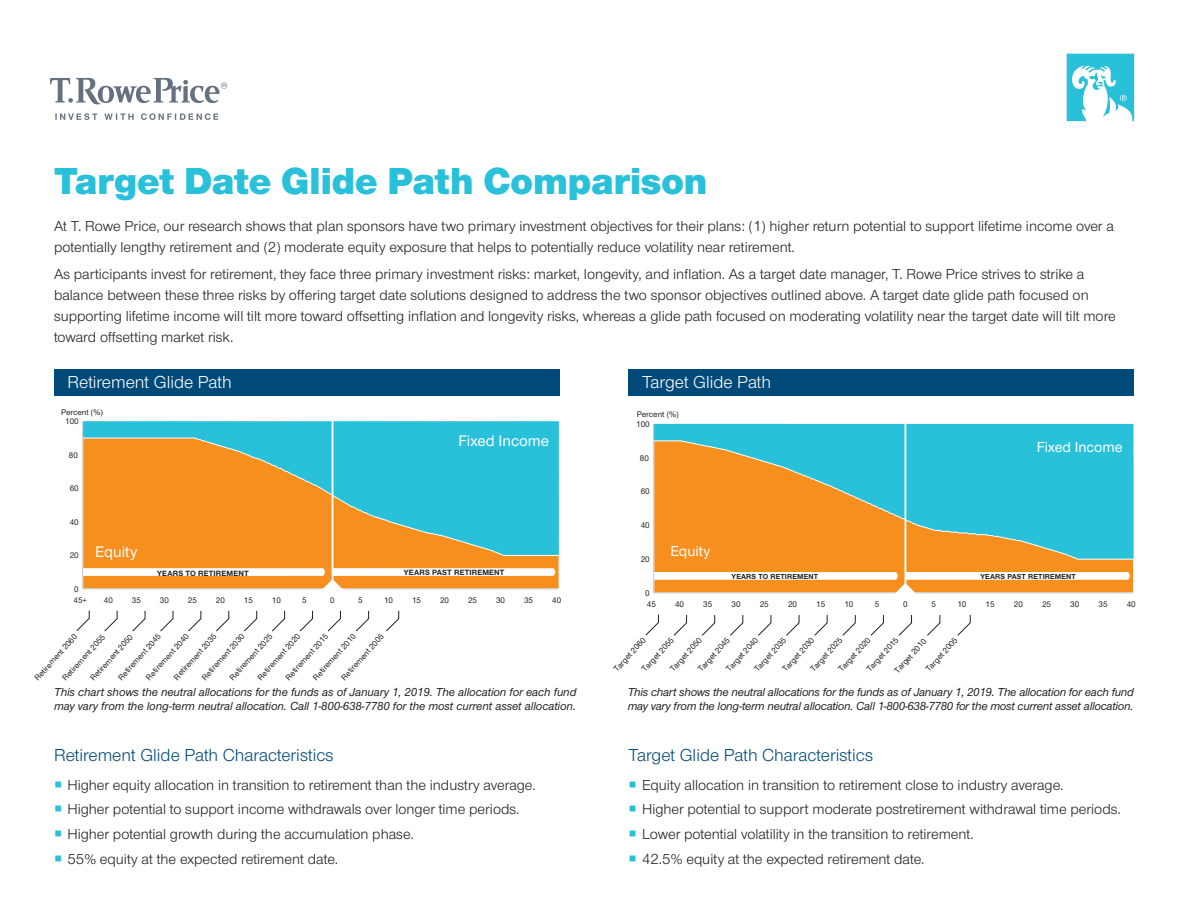
<style>
.page{position:relative;width:1188px;height:918px;background:#fff}
.page>*{position:absolute;margin:0;border:0;box-sizing:border-box;transform-origin:0 0}
.t1{font:900 39px "Nimbus Sans Novus";color:#29c0da}
.t2{font:18px "Nimbus Sans Novus";color:#004a79}
.t3{font:18px "Nimbus Sans Novus";color:#fff}
.t4{font:500 15.9px "Nimbus Sans Novus";color:#fff}
.t5{font:15px/24.8px "Nimbus Sans Novus";color:#231f20}
.t6{font:500 15px "Nimbus Sans Novus";color:#fff}
.t7{font:italic 500 12px/13.5px "Nimbus Sans Novus";letter-spacing:-.02em;color:#231f20}
.t8{font:500 8.4px "Nimbus Sans Novus";color:#231f20}
.t9{font:700 7.95px "Nimbus Sans Novus";letter-spacing:.02em;color:#231f20}
.t10{font:700 7.5px "Nimbus Sans Novus";letter-spacing:.02em;color:#231f20}
</style>
<div class="page">
<svg style="left:82px;top:421px;width:477px;height:168px;background:#95a779"></svg>
<svg style="left:82px;top:568px;width:474px;height:22px"></svg>
<svg style="left:327px;top:610px;width:14px;height:22px"></svg>
<svg style="left:299px;top:610px;width:14px;height:22px"></svg>
<svg style="left:356px;top:610px;width:13px;height:22px"></svg>
<svg style="left:386px;top:610px;width:13px;height:22px"></svg>
<svg style="left:272px;top:610px;width:13px;height:22px"></svg>
<svg style="left:244px;top:610px;width:13px;height:22px"></svg>
<svg style="left:216px;top:610px;width:13px;height:22px"></svg>
<svg style="left:188px;top:610px;width:13px;height:22px"></svg>
<svg style="left:160px;top:610px;width:13px;height:22px"></svg>
<svg style="left:132px;top:610px;width:14px;height:22px"></svg>
<svg style="left:104px;top:610px;width:14px;height:22px"></svg>
<svg style="left:76px;top:610px;width:14px;height:21px"></svg>
<div style="left:54px;top:369px;width:505px;height:27px;background:#004a79"></div>
<div style="left:629px;top:369px;width:505px;height:27px;background:#004a79"></div>
<svg style="left:653px;top:423px;width:481px;height:170px;background:#87ab87"></svg>
<svg style="left:653px;top:572px;width:477px;height:22px"></svg>
<svg style="left:898px;top:615px;width:14px;height:21px"></svg>
<svg style="left:870px;top:615px;width:14px;height:21px"></svg>
<svg style="left:927px;top:615px;width:13px;height:21px"></svg>
<svg style="left:957px;top:615px;width:14px;height:21px"></svg>
<svg style="left:842px;top:615px;width:14px;height:21px"></svg>
<svg style="left:814px;top:615px;width:14px;height:21px"></svg>
<svg style="left:786px;top:615px;width:14px;height:21px"></svg>
<svg style="left:758px;top:615px;width:13px;height:21px"></svg>
<svg style="left:730px;top:615px;width:13px;height:21px"></svg>
<svg style="left:702px;top:615px;width:13px;height:21px"></svg>
<svg style="left:673px;top:615px;width:14px;height:21px"></svg>
<svg style="left:645px;top:614px;width:14px;height:22px"></svg>
<svg style="left:55px;top:113px;width:163px;height:7px"></svg>
<svg style="left:50px;top:78px;width:177px;height:26px"></svg>
<svg style="left:1067px;top:54px;width:67px;height:67px"></svg>
<h1 class="t1" style="left:54px;top:153px;width:655px">Target Date Glide Path Comparison</h1>
<p class="t5" style="left:54px;top:215px;width:1061px;line-height:21px">At T. Rowe Price, our research shows that plan sponsors have two primary investment objectives for their plans: (1) higher return potential to support lifetime income over a potentially lengthy retirement and (2) moderate equity exposure that helps to potentially reduce volatility near retirement.</p>
<p class="t5" style="left:54px;top:263px;width:1063px;line-height:21px">As participants invest for retirement, they face three primary investment risks: market, longevity, and inflation. As a target date manager, T. Rowe Price strives to strike a balance between these three risks by offering target date solutions designed to address the two sponsor objectives outlined above. A target date glide path focused on supporting lifetime income will tilt more toward offsetting inflation and longevity risks, whereas a glide path focused on moderating volatility near the target date will tilt more toward offsetting market risk.</p>
<p class="t3" style="left:68px;top:371px;width:166px">Retirement Glide Path</p>
<p class="t3" style="left:642px;top:371px;width:131px">Target Glide Path</p>
<p class="t8" style="left:61px;top:406px;width:43px">Percent (%)</p>
<p class="t8" style="left:65px;top:416px;width:15px">100</p>
<p class="t8" style="left:69px;top:449px;width:10px">80</p>
<p class="t8" style="left:70px;top:483px;width:10px">60</p>
<p class="t8" style="left:70px;top:516px;width:10px">40</p>
<p class="t8" style="left:70px;top:550px;width:10px">20</p>
<p class="t8" style="left:74px;top:583px;width:6px">0</p>
<p class="t4" style="left:95px;top:541px;width:43px">Equity</p>
<p class="t4" style="left:458px;top:430px;width:92px">Fixed Income</p>
<p class="t9" style="left:157px;top:568px;width:93px">YEARS TO RETIREMENT</p>
<p class="t9" style="left:404px;top:567px;width:102px">YEARS PAST RETIREMENT</p>
<p class="t8" style="left:74px;top:595px;width:15px">45+</p>
<p class="t8" style="left:104px;top:595px;width:10px">40</p>
<p class="t8" style="left:132px;top:595px;width:10px">35</p>
<p class="t8" style="left:160px;top:595px;width:10px">30</p>
<p class="t8" style="left:188px;top:595px;width:10px">25</p>
<p class="t8" style="left:216px;top:595px;width:10px">20</p>
<p class="t8" style="left:244px;top:595px;width:10px">15</p>
<p class="t8" style="left:272px;top:595px;width:10px">10</p>
<p class="t8" style="left:302px;top:595px;width:6px">5</p>
<p class="t8" style="left:330px;top:595px;width:6px">0</p>
<p class="t8" style="left:358px;top:595px;width:6px">5</p>
<p class="t8" style="left:384px;top:595px;width:10px">10</p>
<p class="t8" style="left:412px;top:595px;width:10px">15</p>
<p class="t8" style="left:440px;top:595px;width:10px">20</p>
<p class="t8" style="left:468px;top:595px;width:10px">25</p>
<p class="t8" style="left:496px;top:595px;width:10px">30</p>
<p class="t8" style="left:524px;top:595px;width:10px">35</p>
<p class="t8" style="left:552px;top:595px;width:10px">40</p>
<p class="t8" style="left:199px;top:675px;width:61px;rotate:-48deg">Retirement 2030</p>
<p class="t8" style="left:171px;top:675px;width:61px;rotate:-48deg">Retirement 2035</p>
<p class="t8" style="left:115px;top:675px;width:61px;rotate:-48deg">Retirement 2045</p>
<p class="t8" style="left:143px;top:675px;width:61px;rotate:-48deg">Retirement 2040</p>
<p class="t8" style="left:255px;top:675px;width:61px;rotate:-48deg">Retirement 2020</p>
<p class="t8" style="left:310px;top:675px;width:61px;rotate:-48deg">Retirement 2010</p>
<p class="t8" style="left:283px;top:675px;width:61px;rotate:-48deg">Retirement 2015</p>
<p class="t8" style="left:339px;top:675px;width:61px;rotate:-48deg">Retirement 2005</p>
<p class="t8" style="left:227px;top:675px;width:61px;rotate:-48deg">Retirement 2025</p>
<p class="t8" style="left:32px;top:675px;width:61px;rotate:-48deg">Retirement 2060</p>
<p class="t8" style="left:88px;top:676px;width:61px;rotate:-48deg">Retirement 2050</p>
<p class="t8" style="left:60px;top:676px;width:61px;rotate:-48deg">Retirement 2055</p>
<p class="t8" style="left:637px;top:409px;width:43px">Percent (%)</p>
<p class="t8" style="left:636px;top:418px;width:15px">100</p>
<p class="t8" style="left:640px;top:452px;width:11px">80</p>
<p class="t8" style="left:641px;top:486px;width:11px">60</p>
<p class="t8" style="left:641px;top:520px;width:11px">40</p>
<p class="t8" style="left:641px;top:554px;width:11px">20</p>
<p class="t8" style="left:645px;top:587px;width:6px">0</p>
<p class="t6" style="left:1037px;top:437px;width:87px">Fixed Income</p>
<p class="t6" style="left:670px;top:541px;width:41px">Equity</p>
<p class="t10" style="left:732px;top:571px;width:88px">YEARS TO RETIREMENT</p>
<p class="t10" style="left:981px;top:571px;width:97px">YEARS PAST RETIREMENT</p>
<p class="t8" style="left:647px;top:599px;width:11px">45</p>
<p class="t8" style="left:675px;top:599px;width:11px">40</p>
<p class="t8" style="left:703px;top:599px;width:11px">35</p>
<p class="t8" style="left:732px;top:599px;width:11px">30</p>
<p class="t8" style="left:760px;top:599px;width:11px">25</p>
<p class="t8" style="left:788px;top:599px;width:11px">20</p>
<p class="t8" style="left:816px;top:599px;width:11px">15</p>
<p class="t8" style="left:844px;top:599px;width:11px">10</p>
<p class="t8" style="left:875px;top:599px;width:6px">5</p>
<p class="t8" style="left:903px;top:599px;width:6px">0</p>
<p class="t8" style="left:931px;top:599px;width:6px">5</p>
<p class="t8" style="left:957px;top:599px;width:11px">10</p>
<p class="t8" style="left:986px;top:599px;width:11px">15</p>
<p class="t8" style="left:1014px;top:599px;width:11px">20</p>
<p class="t8" style="left:1042px;top:599px;width:11px">25</p>
<p class="t8" style="left:1070px;top:599px;width:11px">30</p>
<p class="t8" style="left:1099px;top:599px;width:11px">35</p>
<p class="t8" style="left:1127px;top:599px;width:11px">40</p>
<p class="t8" style="left:611px;top:667px;width:45px;rotate:-48deg">Target 2060</p>
<p class="t8" style="left:667px;top:667px;width:45px;rotate:-48deg">Target 2050</p>
<p class="t8" style="left:723px;top:667px;width:45px;rotate:-48deg">Target 2040</p>
<p class="t8" style="left:780px;top:667px;width:45px;rotate:-48deg">Target 2030</p>
<p class="t8" style="left:836px;top:667px;width:45px;rotate:-48deg">Target 2020</p>
<p class="t8" style="left:695px;top:667px;width:45px;rotate:-48deg">Target 2045</p>
<p class="t8" style="left:892px;top:668px;width:45px;rotate:-48deg">Target 2010</p>
<p class="t8" style="left:923px;top:667px;width:45px;rotate:-48deg">Target 2005</p>
<p class="t8" style="left:639px;top:667px;width:45px;rotate:-48deg">Target 2055</p>
<p class="t8" style="left:808px;top:667px;width:45px;rotate:-48deg">Target 2025</p>
<p class="t8" style="left:864px;top:667px;width:45px;rotate:-48deg">Target 2015</p>
<p class="t8" style="left:751px;top:667px;width:45px;rotate:-48deg">Target 2035</p>
<p class="t7" style="left:54px;top:685px;width:524px">This chart shows the neutral allocations for the funds as of January 1, 2019. The allocation for each fund may vary from the long-term neutral allocation. Call 1-800-638-7780 for the most current asset allocation.</p>
<p class="t7" style="left:628px;top:685px;width:508px">This chart shows the neutral allocations for the funds as of January 1, 2019. The allocation for each fund may vary from the long-term neutral allocation. Call 1-800-638-7780 for the most current asset allocation.</p>
<p class="t2" style="left:54px;top:743px;width:281px">Retirement Glide Path Characteristics</p>
<p class="t2" style="left:629px;top:743px;width:246px">Target Glide Path Characteristics</p>
<p class="t5" style="left:68px;top:772px;width:470px">Higher equity allocation in transition to retirement than the industry average.<br>Higher potential to support income withdrawals over longer time periods.<br>Higher potential growth during the accumulation phase.<br>55% equity at the expected retirement date.</p>
<p class="t5" style="left:642px;top:772px;width:480px">Equity allocation in transition to retirement close to industry average.<br>Higher potential to support moderate postretirement withdrawal time periods.<br>Lower potential volatility in the transition to retirement.<br>42.5% equity at the expected retirement date.</p>
</div>
